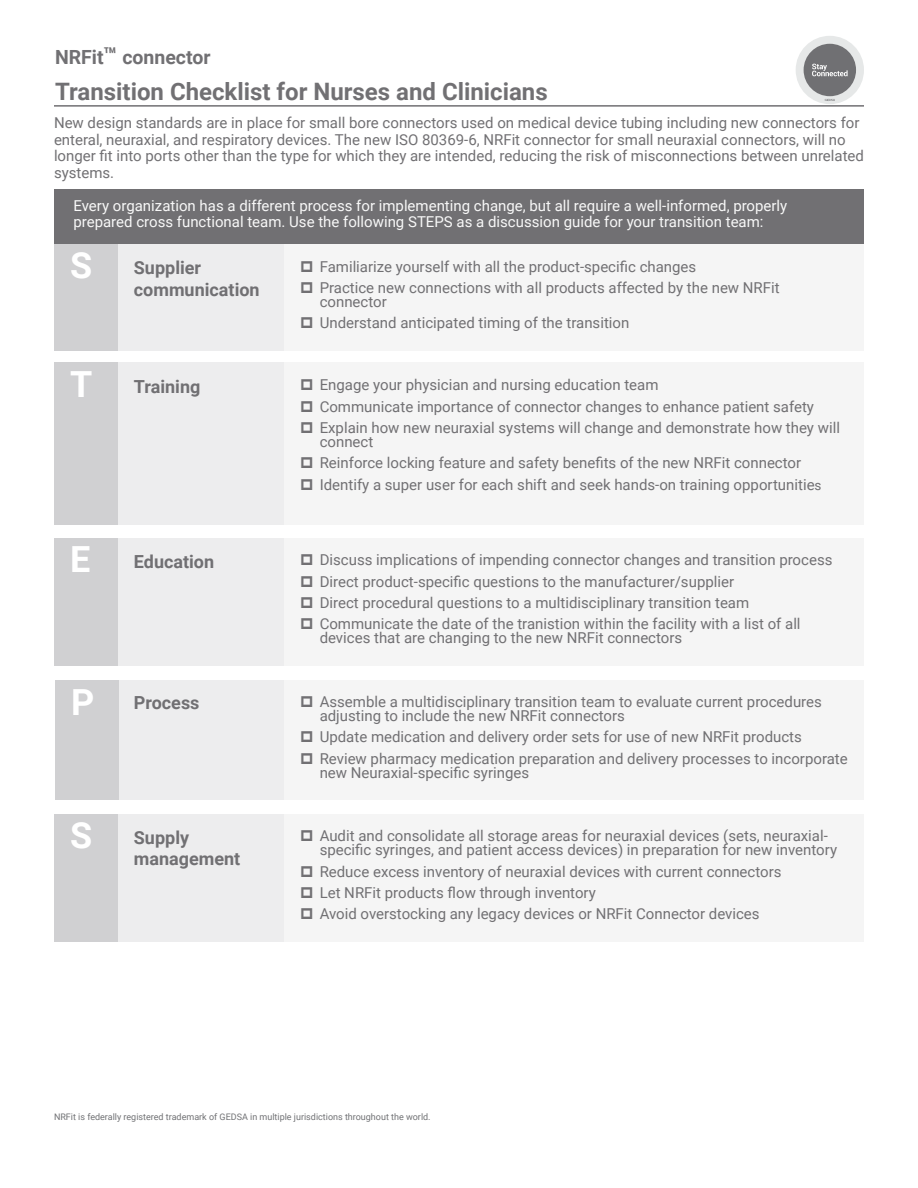
<style>
.page{position:relative;width:918px;height:1188px;background:#fff}
.page>*{position:absolute;margin:0;border:0;box-sizing:border-box;transform-origin:0 0}
.t1{font:700 36px "Roboto";color:#fff}
.t2{font:700 24px "Roboto";color:#717073}
.t3{font:700 19.5px "Roboto";color:#717073}
.t4{font:700 18px/21.6px "Roboto";color:#717073}
.t5{font:15px/21.3px "Roboto";color:#717073}
.t6{font:15px/16.5px "Roboto";color:#f8f8f8}
.t7{font:9px "Roboto";color:#717275}
.s1{font-size:21.9px}
.s2{color:#fafafa}
.s3{font-size:13.5px;color:#717073}
.s4{font-size:36px;color:#fff}
.s5{font-size:13.5px}
</style>
<div class="page">
<div style="left:284px;top:363px;width:580px;height:162px;background:#f5f5f5"></div>
<div style="left:284px;top:538px;width:580px;height:127px;background:#f5f5f5"></div>
<div style="left:54px;top:189px;width:810px;height:55px;background:#717073"></div>
<hr style="left:54px;top:105px;width:810px;height:2px;background:#717073">
<div style="left:118px;top:244px;width:166px;height:107px;background:#ededee"></div>
<div style="left:118px;top:363px;width:166px;height:162px;background:#ededee"></div>
<div style="left:118px;top:538px;width:166px;height:127px;background:#ededee"></div>
<div style="left:54px;top:244px;width:64px;height:107px;background:#d0d0d2"></div>
<div style="left:54px;top:363px;width:64px;height:162px;background:#d0d0d2"></div>
<div style="left:54px;top:538px;width:64px;height:127px;background:#d0d0d2"></div>
<div style="left:284px;top:244px;width:580px;height:107px;background:#f5f5f5"></div>
<div style="left:284px;top:680px;width:580px;height:120px;background:#f5f5f5"></div>
<div style="left:118px;top:680px;width:166px;height:120px;background:#ededee"></div>
<div style="left:55px;top:680px;width:64px;height:120px;background:#d0d0d2"></div>
<div style="left:284px;top:814px;width:580px;height:128px;background:#f5f5f5"></div>
<div style="left:118px;top:814px;width:166px;height:128px;background:#ededee"></div>
<div style="left:54px;top:814px;width:64px;height:128px;background:#d0d0d2"></div>
<div style="left:796px;top:36px;width:68px;height:68px;background:#e6e8e8;border-radius:50%"></div>
<svg style="left:825px;top:99px;width:10px;height:2px"></svg>
<div style="left:804px;top:44px;width:52px;height:52px;background:#707073;border-radius:50%"></div>
<svg style="left:812px;top:64px;width:36px;height:12px"></svg>
<h3 class="t3" style="left:55px;top:43px;width:157px">NRFit<span class="s1">™</span> connector</h3>
<h2 class="t2" style="left:55px;top:74px;width:494px">Transition Checklist for Nurses and Clinicians</h2>
<p class="t5" style="left:54px;top:114px;width:812px;line-height:16.5px">New design standards are in place for small bore connectors used on medical device tubing including new connectors for enteral, neuraxial, and respiratory devices. The new ISO 80369-6, NRFit connector for small neuraxial connectors, will no longer fit into ports other than the type for which they are intended, reducing the risk of misconnections between unrelated systems.</p>
<p class="t6" style="left:73px;top:197px;width:743px"><span class="s2">Ev</span>ery organization has a different process for implementing change, but all require a well-informed, properly prepared cross functional team. Use the following STEPS as a discussion guide for your transition team: <span class="s3">process</span></p>
<h1 class="t1" style="left:70px;top:240px;width:24px">S</h1>
<h1 class="t1" style="left:70px;top:359px;width:24px">T</h1>
<p class="t4" style="left:134px;top:256px;width:127px">Supplier communication</p>
<p class="t4" style="left:134px;top:375px;width:68px">Training</p>
<h1 class="t1" style="left:70px;top:534px;width:22px">E</h1>
<p class="t4" style="left:134px;top:550px;width:82px">Education</p>
<p class="t4" style="left:71px;top:692px;width:130px"><span class="s4">P</span> Process</p>
<h1 class="t1" style="left:70px;top:810px;width:24px">S</h1>
<p class="t4" style="left:134px;top:826px;width:108px">Supply management</p>
<p class="t5" style="left:320px;top:255px;width:462px">Familiarize yourself with all the product-specific changes<br>Practice new connections with all products affected by the new NRFit</p>
<p class="t5" style="left:320px;top:290px;width:311px">connector<br>Understand anticipated timing of the transition</p>
<p class="t5" style="left:320px;top:374px;width:522px">Engage your physician and nursing education team<br>Communicate importance of connector changes to enhance patient safety<br>Explain how new neuraxial systems will change and demonstrate how they will</p>
<p class="t5" style="left:320px;top:430px;width:503px">connect<br>Reinforce locking feature and safety benefits of the new NRFit connector<br>Identify a super user for each shift and seek hands-on training opportunitie<span class="s5">s</span></p>
<p class="t5" style="left:320px;top:549px;width:514px">Discuss implications of impending connector changes and transition process Direct product-specific questions to the manufacturer/supplier<br>Direct procedural questions to a multidisciplinary transition team Communicate the date of the tranistion within the facility with a list of all</p>
<p class="t5" style="left:320px;top:627px;width:364px">devices that are changing to the new NRFit connectors</p>
<p class="t5" style="left:320px;top:694px;width:504px;line-height:13.8px">Assemble a multidisciplinary transition team to evaluate current procedures adjusting to include the new NRFit connectors</p>
<p class="t5" style="left:320px;top:726px;width:530px">Update medication and delivery order sets for use of new NRFit products<br>Review pharmacy medication preparation and delivery processes to incorporate</p>
<p class="t5" style="left:320px;top:761px;width:211px">new Neuraxial-specific syringes</p>
<p class="t5" style="left:320px;top:829px;width:519px;line-height:13.8px">Audit and consolidate all storage areas for neuraxial devices (sets, neuraxial&shy;specific syringes, and patient access devices) in preparation for new inventory</p>
<p class="t5" style="left:320px;top:860px;width:463px">Reduce excess inventory of neuraxial devices with current connectors<br>Let NRFit products flow through inventory<br>Avoid overstocking any legacy devices or NRFit Connector devices</p>
<p class="t7" style="left:54px;top:1111px;width:378px">NRFit is federally registered trademark of GEDSA in multiple jurisdictions throughout the world.</p>
</div>
